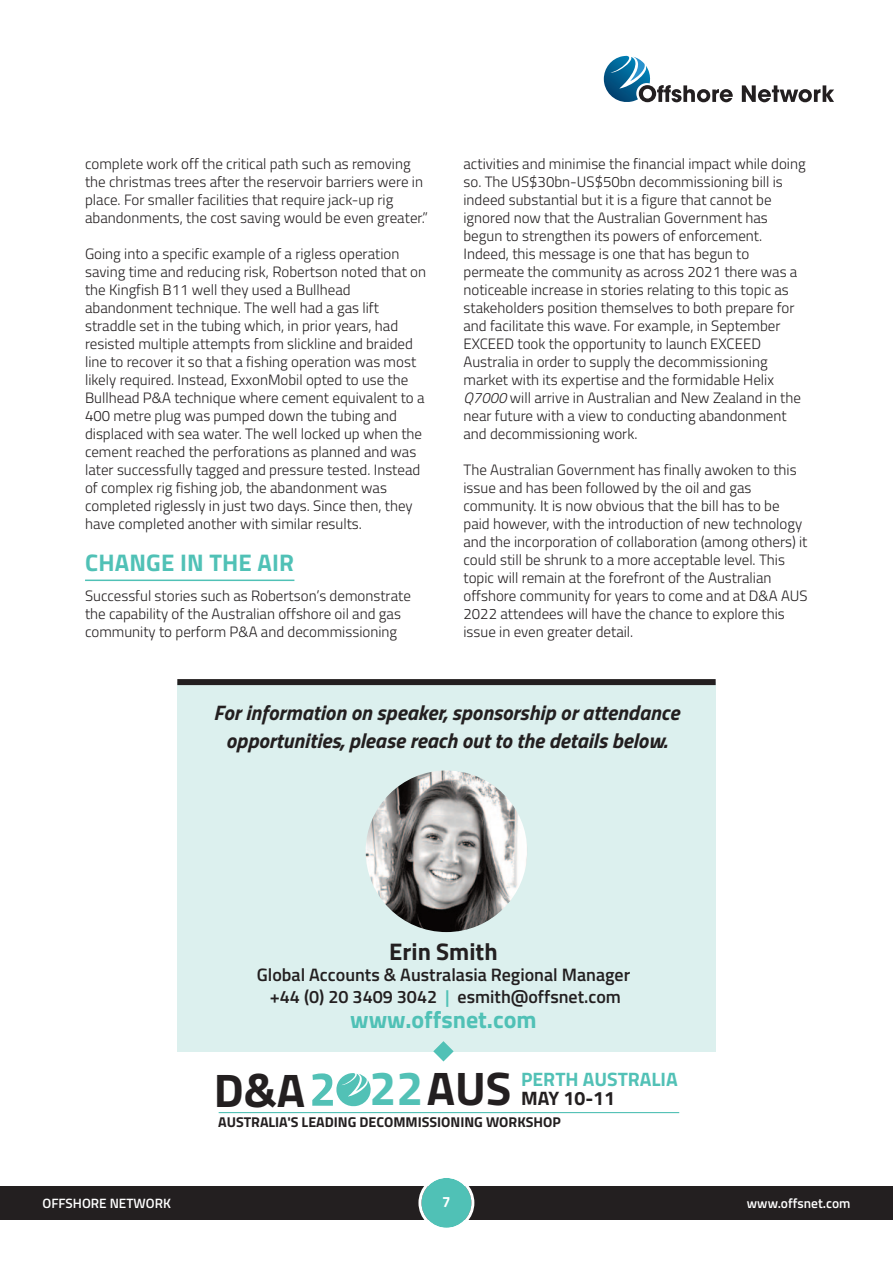
<style>
.page{position:relative;width:893px;height:1263px;background:#fff}
.page>*{position:absolute;margin:0;border:0;box-sizing:border-box;transform-origin:0 0}
.t1{font:700 47.1px "Titillium";color:#231f20}
.t2{font:700 24px "Titillium";letter-spacing:.005em;color:#50c1b6}
.t3{font:700 24px "Titillium";color:#231f20}
.t4{font:italic 700 21px/27.6px "Titillium";color:#231f20;text-align:center}
.t5{font:700 19.35px "Titillium";color:#52c1b6}
.t6{font:700 19.35px "Titillium";color:#231f20}
.t7{font:600 18px "Titillium";color:#231f20}
.t8{font:300 15px/18px "Titillium";color:#231f20}
.t9{font:700 15px "Titillium";color:#fff}
.t10{font:700 14.25px "Titillium";color:#231f20}
.t11{font:600 13.5px "Titillium";color:#fff}
.s1{font-style:italic}
.s2{color:#50c1b6}
.s3{font-size:48px;color:#52c1b6}
</style>
<div class="page">
<div style="left:0;top:1186px;width:893px;height:34px;background:#231f20"></div>
<svg style="left:418px;top:1178px;width:56px;height:50px"></svg>
<svg style="left:742px;top:85px;width:92px;height:17px"></svg>
<svg style="left:604px;top:56px;width:129px;height:47px"></svg>
<svg style="left:312px;top:1073px;width:59px;height:33px"></svg>
<hr style="left:219px;top:1112px;width:460px;height:1px;background:#52c1b6">
<hr style="left:85px;top:579px;width:209px;height:2px;background:#50c1b6">
<div style="left:177px;top:682px;width:539px;height:369px;background:#dcf0ee"></div>
<img style="left:366px;top:770px;width:161px;height:162px;border-radius:50%">
<div style="left:177px;top:679px;width:539px;height:6px;background:#231f20"></div>
<svg style="left:433px;top:1041px;width:21px;height:20px"></svg>
<p class="t8" style="left:85px;top:156px;width:344px">complete work off the critical path such as removing the christmas trees after the reservoir barriers were in place. For smaller facilities that require jack-up rig abandonments, the cost saving would be even greater.”</p>
<p class="t8" style="left:85px;top:246px;width:343px">Going into a specific example of a rigless operation saving time and reducing risk, Robertson noted that on the Kingfish B11 well they used a Bullhead abandonment technique. The well had a gas lift straddle set in the tubing which, in prior years, had resisted multiple attempts from slickline and braided line to recover it so that a fishing operation was most likely required. Instead, ExxonMobil opted to use the Bullhead P&amp;A technique where cement equivalent to a 400 metre plug was pumped down the tubing and displaced with sea water. The well locked up when the cement reached the perforations as planned and was later successfully tagged and pressure tested. Instead of complex rig fishing job, the abandonment was completed riglessly in just two days. Since then, they have completed another with similar results.</p>
<p class="t2" style="left:85px;top:555px;width:210px">CHANGE IN THE AIR</p>
<p class="t8" style="left:85px;top:588px;width:327px">Successful stories such as Robertson’s demonstrate the capability of the Australian offshore oil and gas community to perform P&amp;A and decommissioning</p>
<p class="t8" style="left:463px;top:156px;width:344px">activities and minimise the financial impact while doing so. The US$30bn-US$50bn decommissioning bill is indeed substantial but it is a figure that cannot be ignored now that the Australian Government has begun to strengthen its powers of enforcement.<br>Indeed, this message is one that has begun to permeate the community as across 2021 there was a noticeable increase in stories relating to this topic as stakeholders position themselves to both prepare for and facilitate this wave. For example, in September EXCEED took the opportunity to launch EXCEED Australia in order to supply the decommissioning market with its expertise and the formidable Helix <span class="s1">Q7000</span> will arrive in Australian and New Zealand in the near future with a view to conducting abandonment and decommissioning work.</p>
<p class="t8" style="left:463px;top:462px;width:346px">The Australian Government has finally awoken to this issue and has been followed by the oil and gas community. It is now obvious that the bill has to be paid however, with the introduction of new technology and the incorporation of collaboration (among others) it could still be shrunk to a more acceptable level. This topic will remain at the forefront of the Australian offshore community for years to come and at D&amp;A AUS 2022 attendees will have the chance to explore this issue in even greater detail.</p>
<p class="t4" style="left:213px;top:699px;width:467px">For information on speaker, sponsorship or attendance opportunities, please reach out to the details below.</p>
<p class="t3" style="left:389px;top:943px;width:110px">Erin Smith</p>
<p class="t7" style="left:257px;top:967px;width:375px">Global Accounts &amp; Australasia Regional Manager</p>
<p class="t7" style="left:270px;top:990px;width:353px">+44 (0) 20 3409 3042 <span class="s2">|</span> esmith@offsnet.com</p>
<p class="t2" style="left:350px;top:1012px;width:188px">www.offsnet.com</p>
<p class="t1" style="left:370px;top:1073px;width:143px"><span class="s3">22</span>AUS</p>
<p class="t5" style="left:521px;top:1073px;width:158px">PERTH AUSTRALIA</p>
<p class="t1" style="left:214px;top:1074px;width:93px">D&amp;A</p>
<p class="t6" style="left:521px;top:1092px;width:95px">MAY 10-11</p>
<p class="t10" style="left:218px;top:1117px;width:344px">AUSTRALIA'S LEADING DECOMMISSIONING WORKSHOP</p>
<p class="t11" style="left:43px;top:1198px;width:130px">OFFSHORE NETWORK</p>
<p class="t9" style="left:442px;top:1196px;width:10px">7</p>
<p class="t11" style="left:747px;top:1198px;width:105px">www.offsnet.com</p>
</div>
